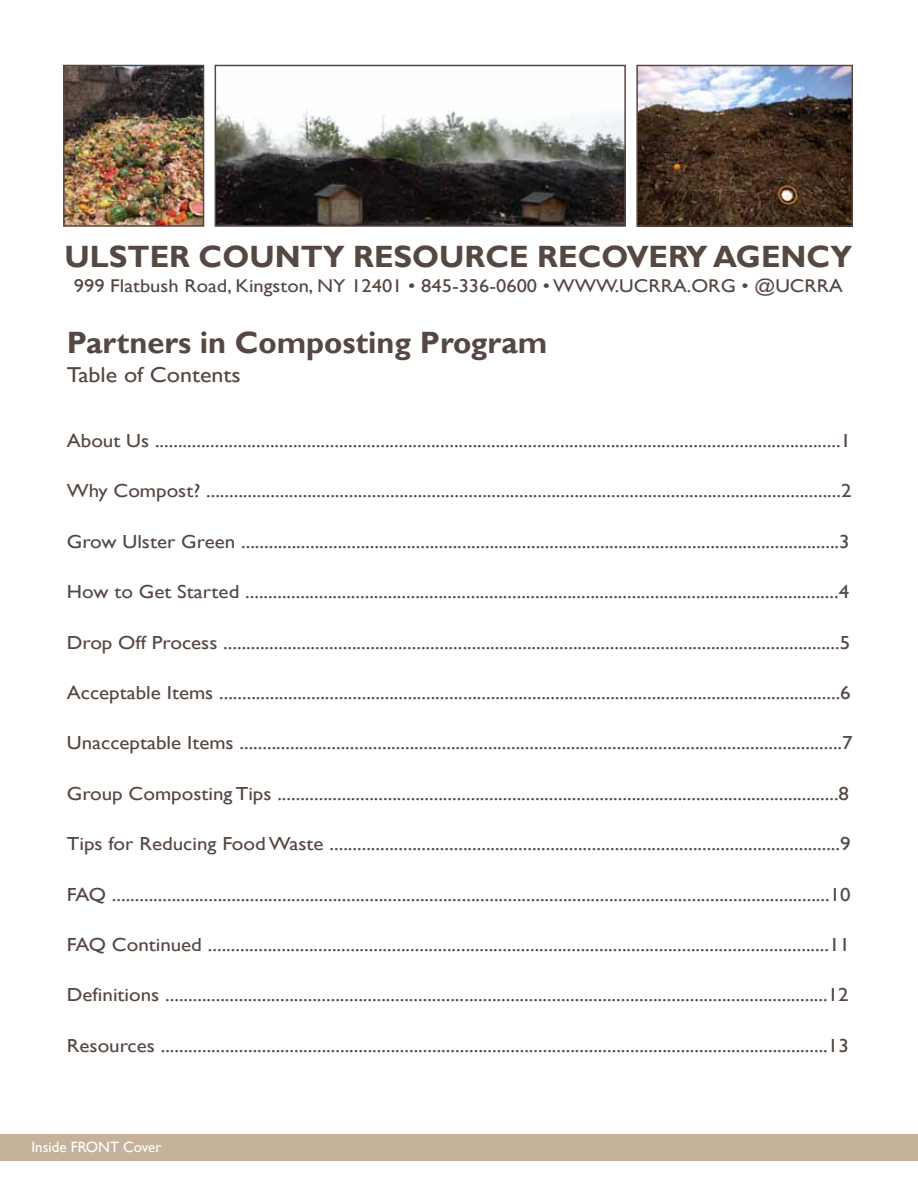
<style>
.page{position:relative;width:918px;height:1188px;background:#fff}
.page>*{position:absolute;margin:0;border:0;box-sizing:border-box;transform-origin:0 0}
.t1{font:700 30.75px "Gill Sans";color:#554741}
.t2{font:21.6px "Gill Sans";color:#554741;scale:1.11 1}
.t3{font:18.9px "Gill Sans";color:#554741;scale:1.11 1}
.t4{font:18.45px "Gill Sans";color:#554741;scale:1.11 1}
.t5{font:15px "Gill Sans";color:#fff}
</style>
<div class="page">
<img style="left:66px;top:68px;width:135px;height:156px">
<div style="left:63px;top:65px;width:141px;height:162px;border:2px solid #554741"></div>
<img style="left:639px;top:68px;width:211px;height:156px">
<div style="left:636px;top:65px;width:217px;height:162px;border:2px solid #554741"></div>
<img style="left:218px;top:105px;width:405px;height:119px">
<div style="left:215px;top:65px;width:411px;height:162px;border:2px solid #554741"></div>
<div style="left:0;top:1134px;width:918px;height:27px;background:#c6b29a"></div>
<h1 class="t1" style="left:65px;top:239px;width:789px">ULSTER COUNTY RESOURCE RECOVERY AGENCY</h1>
<p class="t4" style="left:74px;top:275px;width:694px">999 Flatbush Road, Kingston, NY 12401 • 845-336-0600 • WWW.UCRRA.ORG • @UCRRA</p>
<h1 class="t1" style="left:67px;top:324px;width:482px">Partners in Composting Program</h1>
<p class="t2" style="left:67px;top:362px;width:158px">Table of Contents</p>
<p class="t3" style="left:67px;top:430px;width:708px">About Us .....................................................................................................................................................1</p>
<p class="t3" style="left:67px;top:480px;width:708px">Why Compost? ..........................................................................................................................................2</p>
<p class="t3" style="left:67px;top:530px;width:707px">Grow Ulster Green ..................................................................................................................................3</p>
<p class="t3" style="left:67px;top:581px;width:706px">How to Get Started .................................................................................................................................4</p>
<p class="t3" style="left:67px;top:631px;width:707px">Drop Off Process ......................................................................................................................................5</p>
<p class="t3" style="left:67px;top:682px;width:708px">Acceptable Items .......................................................................................................................................6</p>
<p class="t3" style="left:67px;top:732px;width:709px">Unacceptable Items ...................................................................................................................................7</p>
<p class="t3" style="left:67px;top:782px;width:706px">Group Composting Tips ..........................................................................................................................8</p>
<p class="t3" style="left:67px;top:833px;width:708px">Tips for Reducing Food Waste ...............................................................................................................9</p>
<p class="t3" style="left:67px;top:883px;width:708px">FAQ ............................................................................................................................................................10</p>
<p class="t3" style="left:67px;top:934px;width:707px">FAQ Continued .......................................................................................................................................11</p>
<p class="t3" style="left:67px;top:984px;width:706px">Definitions ................................................................................................................................................12</p>
<p class="t3" style="left:67px;top:1034px;width:706px">Resources .................................................................................................................................................13</p>
<p class="t5" style="left:31px;top:1139px;width:131px">Inside FRONT Cover</p>
</div>
